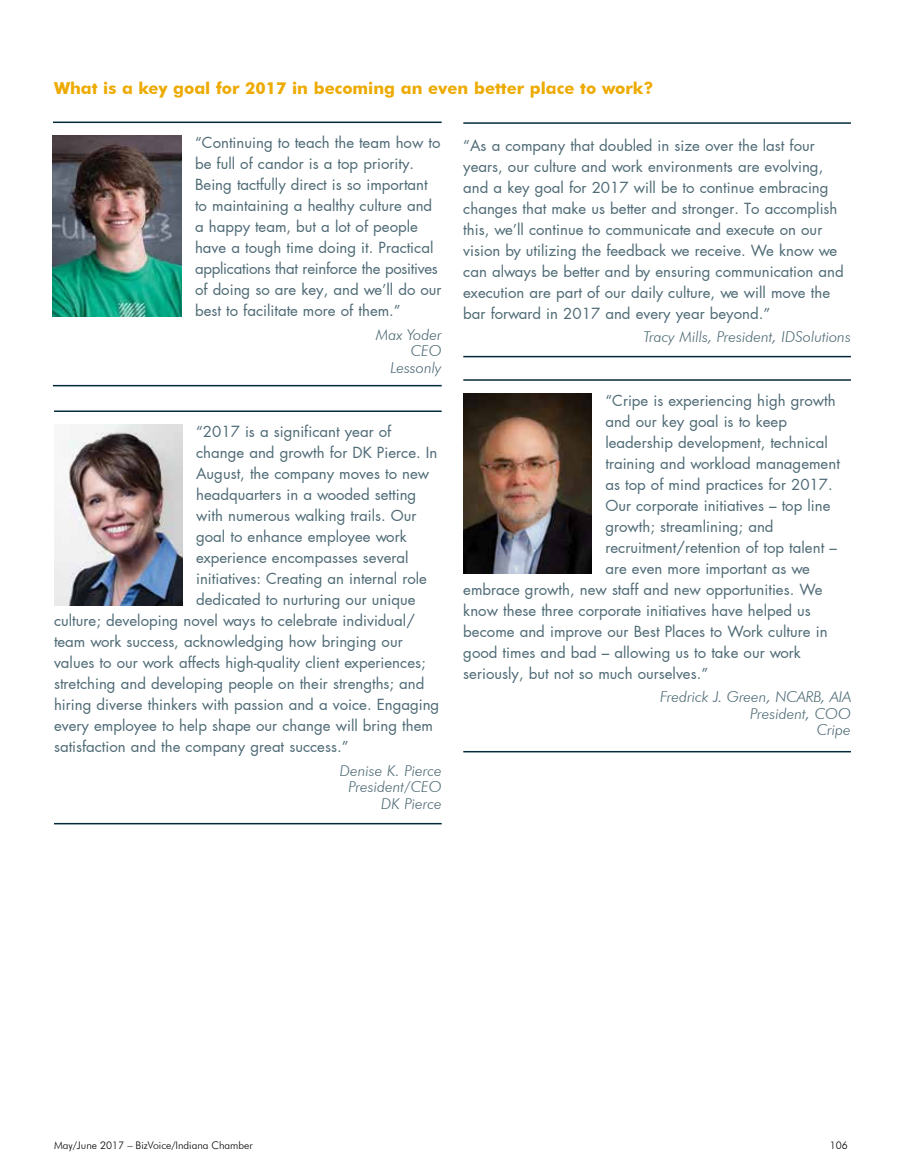
<style>
.page{position:relative;width:905px;height:1175px;background:#fff}
.page>*{position:absolute;margin:0;border:0;box-sizing:border-box;transform-origin:0 0}
.t1{font:700 16.5px "Futura BT";color:#edaa00}
.t2{font:15px/21px "Futura";color:#4e6a75}
.t3{font:italic 300 15px/16.5px "Futura BT";color:#4e6a75;text-align:right}
.t4{font:300 10.5px "Futura BT";color:#000}
</style>
<div class="page">
<img style="left:53px;top:136px;width:128px;height:180px">
<hr style="left:53px;top:122px;width:388px;height:1px;background:#022a3a">
<hr style="left:53px;top:385px;width:388px;height:1px;background:#022a3a">
<img style="left:54px;top:424px;width:129px;height:181px">
<hr style="left:54px;top:410px;width:387px;height:2px;background:#022a3a">
<hr style="left:54px;top:823px;width:387px;height:1px;background:#022a3a">
<img style="left:463px;top:393px;width:129px;height:181px">
<hr style="left:463px;top:379px;width:387px;height:2px;background:#022a3a">
<hr style="left:463px;top:751px;width:387px;height:1px;background:#022a3a">
<hr style="left:463px;top:356px;width:387px;height:1px;background:#022a3a">
<hr style="left:463px;top:122px;width:387px;height:2px;background:#022a3a">
<p class="t1" style="left:54px;top:78px;width:601px">What is a key goal for 2017 in becoming an even better place to work?</p>
<p class="t2" style="left:195px;top:132px;width:248px">“Continuing to teach the team how to be full of candor is a top priority.<br>Being tactfully direct is so important to maintaining a healthy culture and a happy team, but a lot of people have a tough time doing it. Practical applications that reinforce the positives of doing so are key, and we’ll do our best to facilitate more of them.”</p>
<p class="t3" style="left:376px;top:326px;width:67px">Max Yoder<br>CEO<br>Lessonly</p>
<p class="t2" style="left:463px;top:135px;width:382px">“As a company that doubled in size over the last four years, our culture and work environments are evolving, and a key goal for 2017 will be to continue embracing changes that make us better and stronger. To accomplish this, we’ll continue to communicate and execute on our vision by utilizing the feedback we receive. We know we can always be better and by ensuring communication and execution are part of our daily culture, we will move the bar forward in 2017 and every year beyond.”</p>
<p class="t3" style="left:643px;top:328px;width:209px">Tracy Mills, President, IDSolutions</p>
<p class="t2" style="left:196px;top:421px;width:197px">“2017 is a significant year of</p>
<p class="t2" style="left:196px;top:442px;width:243px">change and growth for DK Pierce. In</p>
<p class="t2" style="left:196px;top:463px;width:235px">August, the company moves to new</p>
<p class="t2" style="left:196px;top:484px;width:222px">headquarters in a wooded setting</p>
<p class="t2" style="left:196px;top:505px;width:222px">with numerous walking trails. Our</p>
<p class="t2" style="left:196px;top:526px;width:212px">goal to enhance employee work</p>
<p class="t2" style="left:196px;top:547px;width:214px">experience encompasses several</p>
<p class="t2" style="left:196px;top:568px;width:232px">initiatives: Creating an internal role</p>
<p class="t2" style="left:196px;top:589px;width:221px">dedicated to nurturing our unique</p>
<p class="t2" style="left:54px;top:610px;width:362px">culture; developing novel ways to celebrate individual/</p>
<p class="t2" style="left:54px;top:631px;width:350px">team work success, acknowledging how bringing our</p>
<p class="t2" style="left:54px;top:652px;width:373px">values to our work affects high-quality client experiences;</p>
<p class="t2" style="left:54px;top:673px;width:372px">stretching and developing people on their strengths; and</p>
<p class="t2" style="left:54px;top:694px;width:387px">hiring diverse thinkers with passion and a voice. Engaging</p>
<p class="t2" style="left:54px;top:715px;width:380px">every employee to help shape our change will bring them</p>
<p class="t2" style="left:54px;top:736px;width:296px">satisfaction and the company great success.”</p>
<p class="t3" style="left:340px;top:761px;width:103px">Denise K. Pierce<br>President/CEO<br>DK Pierce</p>
<p class="t2" style="left:605px;top:389px;width:232px">“Cripe is experiencing high growth</p>
<p class="t2" style="left:605px;top:410px;width:183px">and our key goal is to keep</p>
<p class="t2" style="left:605px;top:431px;width:224px">leadership development, technical</p>
<p class="t2" style="left:605px;top:452px;width:236px">training and workload management</p>
<p class="t2" style="left:605px;top:473px;width:229px">as top of mind practices for 2017.</p>
<p class="t2" style="left:605px;top:494px;width:226px">Our corporate initiatives – top line</p>
<p class="t2" style="left:605px;top:515px;width:170px">growth; streamlining; and</p>
<p class="t2" style="left:605px;top:536px;width:233px">recruitment/retention of top talent –</p>
<p class="t2" style="left:605px;top:557px;width:206px">are even more important as we</p>
<p class="t2" style="left:463px;top:578px;width:361px">embrace growth, new staff and new opportunities. We</p>
<p class="t2" style="left:463px;top:599px;width:349px">know these three corporate initiatives have helped us</p>
<p class="t2" style="left:463px;top:620px;width:366px">become and improve our Best Places to Work culture in</p>
<p class="t2" style="left:463px;top:641px;width:339px">good times and bad – allowing us to take our work</p>
<p class="t2" style="left:463px;top:662px;width:246px">seriously, but not so much ourselves.”</p>
<p class="t3" style="left:660px;top:688px;width:192px">Fredrick J. Green, NCARB, AIA<br>President, COO<br>Cripe</p>
<p class="t4" style="left:54px;top:1139px;width:200px">May/June 2017 – BizVoice/Indiana Chamber</p>
<p class="t4" style="left:829px;top:1139px;width:20px">106</p>
</div>
